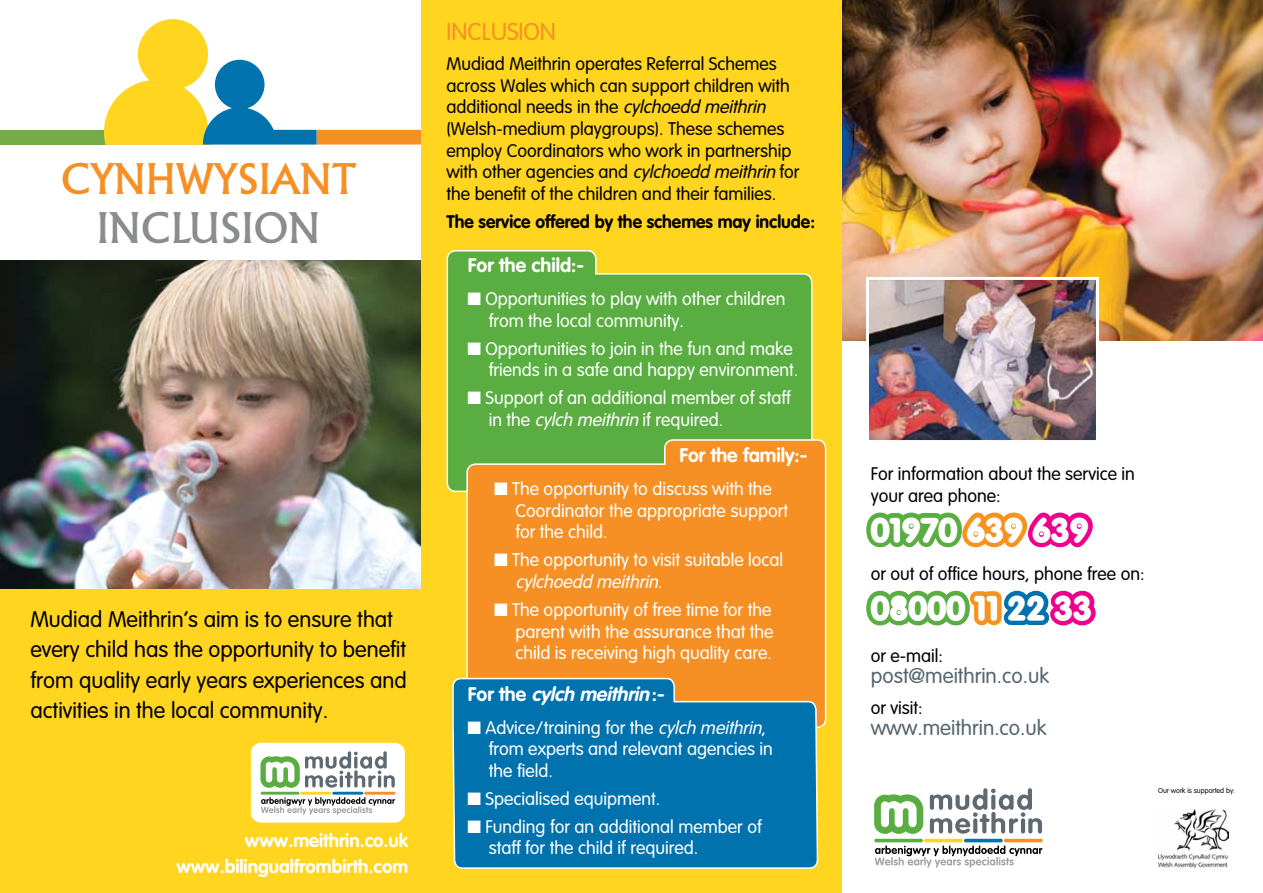
<style>
.page{position:relative;width:1263px;height:893px;background:#fff}
.page>*{position:absolute;margin:0;border:0;box-sizing:border-box;transform-origin:0 0}
.t1{font:40.8px "Flareserif 821 BT";color:#f79024}
.t2{font:40.8px "Flareserif 821 BT";color:#8a8c8e}
.t3{font:800 33px "VAG Sion";color:#fff}
.t4{font:300 24px "VAG Sion";color:#f79024}
.t5{font:300 22.2px/30.6px "VAG Sion";color:#000}
.t6{font:300 21px "VAG Sion";color:#556670}
.t7{font:700 19.5px "VAG Sion";color:#fff}
.t8{font:italic 700 19.5px "VAG Sion";color:#fff}
.t9{font:700 18.6px/26px "VAG Sion";color:#fff;text-align:right}
.t10{font:300 18px/21.6px "VAG Sion";color:#fff}
.t11{font:300 18px/21.6px "VAG Sion";color:#000}
.t12{font:700 18px "VAG Sion";color:#000}
.t13{font:300 7.2px "VAG Sion";color:#000}
.s1{font-style:italic}
.s2{font-style:normal}
</style>
<div class="page">
<div style="left:0;top:290px;width:421px;height:603px;background:#ffd520"></div>
<div style="left:421px;top:0;width:421px;height:893px;background:#ffd520"></div>
<img style="left:842px;top:0;width:421px;height:340px">
<img style="left:870px;top:281px;width:225px;height:158px">
<div style="left:866px;top:277px;width:233px;height:166px;border:3px solid #fff"></div>
<img style="left:0;top:260px;width:420px;height:329px">
<div style="left:0;top:130px;width:106px;height:15px;background:#74ac48"></div>
<svg style="left:104px;top:19px;width:317px;height:126px"></svg>
<svg style="left:446px;top:250px;width:367px;height:243px;background:#68b141"></svg>
<div style="left:251px;top:743px;width:154px;height:80px;background:#fff;border-radius:10px"></div>
<hr style="left:261px;top:792px;width:38px;height:3px;background:#59ad41">
<hr style="left:300px;top:792px;width:31px;height:3px;background:#ffd520">
<hr style="left:332px;top:792px;width:31px;height:3px;background:#0072ae">
<hr style="left:364px;top:792px;width:31px;height:3px;background:#f79024">
<svg style="left:260px;top:751px;width:135px;height:37px"></svg>
<svg style="left:261px;top:797px;width:134px;height:18px"></svg>
<svg style="left:466px;top:438px;width:361px;height:290px;background:#ed9329"></svg>
<svg style="left:452px;top:677px;width:367px;height:192px;background:#1477a7"></svg>
<img style="left:1158px;top:810px;width:71px;height:57px">
<svg style="left:866px;top:512px;width:227px;height:36px"></svg>
<svg style="left:866px;top:590px;width:230px;height:36px;background:#90927c"></svg>
<hr style="left:874px;top:839px;width:49px;height:3px;background:#59ad41;border-radius:2px">
<hr style="left:924px;top:839px;width:39px;height:3px;background:#ffd520;border-radius:2px">
<hr style="left:964px;top:839px;width:39px;height:3px;background:#0072ae;border-radius:2px">
<hr style="left:1004px;top:839px;width:39px;height:3px;background:#f79024;border-radius:2px">
<svg style="left:930px;top:788px;width:112px;height:46px"></svg>
<svg style="left:874px;top:794px;width:49px;height:40px"></svg>
<svg style="left:875px;top:845px;width:167px;height:23px"></svg>
<h1 class="t1" style="left:16px;top:154px;width:296px">CYNHWYSIANT</h1>
<h1 class="t1" style="left:40px;top:154px;width:296px">CYNHWYSIANT</h1>
<h1 class="t2" style="left:76px;top:203px;width:225px">INCLUSION</h1>
<h1 class="t1" style="left:61px;top:154px;width:296px">CYNHWYSIANT</h1>
<h1 class="t2" style="left:97px;top:203px;width:225px">INCLUSION</h1>
<p class="t5" style="left:30px;top:604px;width:378px">Mudiad Meithrin’s aim is to ensure that every child has the opportunity to benefit from quality early years experiences and activities in the local community.</p>
<p class="t9" style="left:176px;top:828px;width:233px">www.meithrin.co.uk www.bilingualfrombirth.com</p>
<h3 class="t4" style="left:446px;top:18px;width:111px">INCLUSION</h3>
<p class="t11" style="left:446px;top:53px;width:355px">Mudiad Meithrin operates Referral Schemes across Wales which can support children with additional needs in the <span class="s1">cylchoedd meithrin </span>(Welsh-medium playgroups). These schemes employ Coordinators who work in partnership with other agencies and <span class="s1">cylchoedd meithrin</span> for the benefit of the children and their families.</p>
<p class="t12" style="left:446px;top:211px;width:370px">The service offered by the schemes may include:</p>
<p class="t7" style="left:468px;top:254px;width:118px">For the child:-</p>
<p class="t10" style="left:489px;top:288px;width:298px;text-indent:-21px">■ Opportunities to play with other children from the local community.</p>
<p class="t10" style="left:489px;top:337px;width:311px;text-indent:-21px">■ Opportunities to join in the fun and make friends in a safe and happy environment.</p>
<p class="t10" style="left:489px;top:387px;width:304px;text-indent:-21px">■ Support of an additional member of staff in the <span class="s1">cylch meithrin</span> if required.</p>
<p class="t7" style="left:679px;top:444px;width:129px">For the family:-</p>
<p class="t10" style="left:515px;top:478px;width:274px;text-indent:-21px">■ The opportunity to discuss with the<br>Coordinator the appropriate support for the child.</p>
<p class="t10" style="left:515px;top:549px;width:269px;text-indent:-21px">■ The opportunity to visit suitable local <span class="s1">cylchoedd meithrin</span>.</p>
<p class="t10" style="left:515px;top:599px;width:260px;text-align:justify;text-indent:-21px">■ The opportunity of free time for the parent with the assurance that the child is receiving high quality care.</p>
<p class="t8" style="left:468px;top:682px;width:198px"><span class="s2">F o r t h e</span> cylch meithrin <span class="s2">: -</span></p>
<p class="t10" style="left:489px;top:716px;width:286px;text-indent:-21px">■ Advice/training for the <span class="s1">cylch meithrin</span>, from experts and relevant agencies in the field.</p>
<p class="t10" style="left:467px;top:788px;width:194px">■ Specialised equipment.</p>
<p class="t10" style="left:489px;top:816px;width:274px;text-indent:-21px">■ Funding for an additional member of staff for the child if required.</p>
<p class="t11" style="left:871px;top:463px;width:266px">For information about the service in your area phone:</p>
<h2 class="t3" style="left:871px;top:507px;width:220px">01970 639 639</h2>
<p class="t11" style="left:871px;top:563px;width:275px">or out of office hours, phone free on:</p>
<h2 class="t3" style="left:871px;top:586px;width:223px">08000 11 22 33</h2>
<p class="t11" style="left:871px;top:645px;width:74px">or e-mail:</p>
<p class="t6" style="left:871px;top:664px;width:180px">post@meithrin.co.uk</p>
<p class="t11" style="left:871px;top:697px;width:54px">or visit:</p>
<p class="t6" style="left:871px;top:716px;width:177px">www.meithrin.co.uk</p>
<p class="t13" style="left:1158px;top:786px;width:78px">Our work is supported by:</p>
</div>
